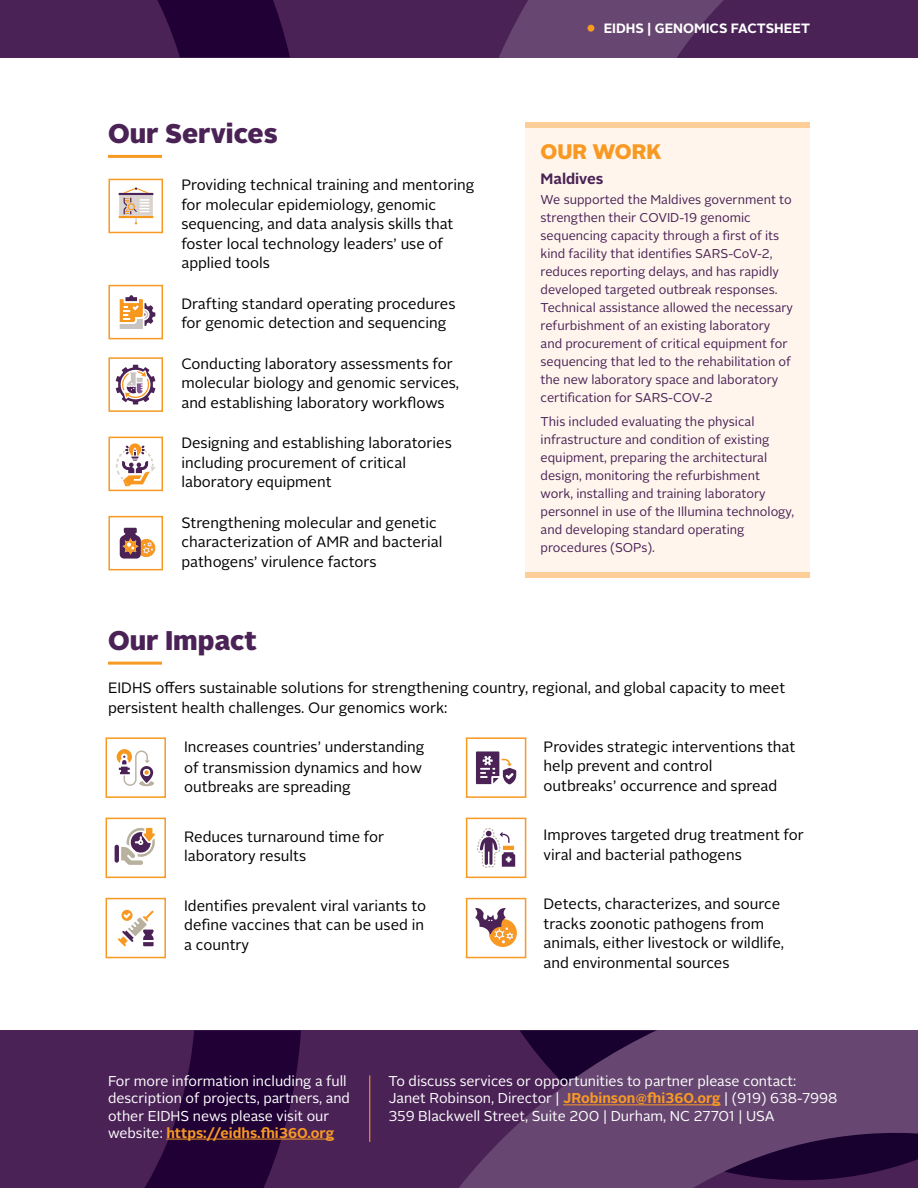
<style>
.page{position:relative;width:918px;height:1188px;background:#fff}
.page>*{position:absolute;margin:0;border:0;box-sizing:border-box;transform-origin:0 0}
.t1{font:900 27px "Alright Sans";color:#4a2256}
.t2{font:900 21px "Alright Sans";color:#f89923}
.t3{font:15px/19.5px "Alright Sans";color:#000}
.t4{font:700 15px "Alright Sans";color:#4a2256}
.t5{font:14.25px/17.1px "Alright Sans";color:#fff}
.t6{font:700 13.5px "Alright Sans";color:#fff}
.t7{font:12.75px/18px "Alright Sans";color:#4a2256}
.s1{font-weight:700;color:#f89923}
</style>
<div class="page">
<div style="left:1px;top:0;width:917px;height:57px;background:#4a2256"></div>
<svg style="left:157px;top:0;width:133px;height:57px"></svg>
<svg style="left:499px;top:0;width:225px;height:57px"></svg>
<div style="left:1px;top:1031px;width:917px;height:157px;background:#4a2256"></div>
<svg style="left:145px;top:1031px;width:156px;height:157px"></svg>
<svg style="left:369px;top:1031px;width:549px;height:157px;fill:#674771"></svg>
<div style="left:526px;top:125px;width:284px;height:452px;background:#fff5ec"></div>
<hr style="left:108px;top:662px;width:54px;height:3px;background:#f89923">
<hr style="left:563px;top:1104px;width:158px;height:1px;background:#f89923">
<hr style="left:166px;top:1139px;width:168px;height:1px;background:#f89923">
<div style="left:106px;top:898px;width:60px;height:60px;border:2px solid #f89921"></div>
<svg style="left:118px;top:910px;width:36px;height:36px"></svg>
<div style="left:466px;top:898px;width:60px;height:60px;border:2px solid #f89921"></div>
<svg style="left:489px;top:919px;width:28px;height:28px"></svg>
<svg style="left:475px;top:908px;width:38px;height:35px"></svg>
<div style="left:106px;top:818px;width:60px;height:60px;border:2px solid #f89921"></div>
<svg style="left:115px;top:828px;width:40px;height:37px"></svg>
<div style="left:466px;top:737px;width:60px;height:61px;border:2px solid #f89921"></div>
<svg style="left:476px;top:751px;width:40px;height:33px"></svg>
<div style="left:106px;top:737px;width:60px;height:61px;border:2px solid #f89921"></div>
<svg style="left:117px;top:749px;width:37px;height:38px"></svg>
<hr style="left:108px;top:155px;width:54px;height:3px;background:#f89923">
<div style="left:526px;top:122px;width:284px;height:6px;background:#fece98"></div>
<div style="left:526px;top:572px;width:284px;height:5px;background:#fece98"></div>
<hr style="left:369px;top:1076px;width:1px;height:66px;background:#f89923">
<div style="left:587px;top:25px;width:7px;height:7px;background:#f89921;border-radius:50%"></div>
<div style="left:108px;top:179px;width:55px;height:54px;border:2px solid #f89921"></div>
<svg style="left:119px;top:187px;width:34px;height:38px"></svg>
<div style="left:108px;top:285px;width:55px;height:54px;border:2px solid #f89921"></div>
<svg style="left:120px;top:295px;width:35px;height:34px"></svg>
<div style="left:108px;top:357px;width:55px;height:55px;border:2px solid #f89921"></div>
<svg style="left:116px;top:365px;width:39px;height:39px"></svg>
<div style="left:108px;top:437px;width:55px;height:54px;border:2px solid #f89921"></div>
<svg style="left:116px;top:443px;width:40px;height:43px"></svg>
<div style="left:108px;top:516px;width:55px;height:54px;border:2px solid #f89921"></div>
<svg style="left:120px;top:528px;width:36px;height:31px"></svg>
<div style="left:466px;top:818px;width:60px;height:60px;border:2px solid #f89921"></div>
<svg style="left:477px;top:828px;width:38px;height:40px"></svg>
<h1 class="t1" style="left:108px;top:114px;width:171px">Our Services</h1>
<p class="t3" style="left:181px;top:175px;width:294px">Providing technical training and mentoring for molecular epidemiology, genomic sequencing, and data analysis skills that foster local technology leaders’ use of applied tools</p>
<p class="t3" style="left:181px;top:294px;width:276px">Drafting standard operating procedures for genomic detection and sequencing</p>
<p class="t3" style="left:181px;top:354px;width:279px">Conducting laboratory assessments for molecular biology and genomic services, and establishing laboratory workflows</p>
<p class="t3" style="left:181px;top:433px;width:272px">Designing and establishing laboratories including procurement of critical laboratory equipment</p>
<p class="t3" style="left:181px;top:513px;width:263px">Strengthening molecular and genetic characterization of AMR and bacterial pathogens’ virulence factors</p>
<p class="t6" style="left:604px;top:19px;width:208px">EIDHS | GENOMICS FACTSHEET</p>
<h2 class="t2" style="left:541px;top:136px;width:122px">OUR WORK</h2>
<p class="t4" style="left:541px;top:168px;width:65px">Maldives</p>
<p class="t7" style="left:541px;top:191px;width:254px">We supported the Maldives government to strengthen their COVID-19 genomic sequencing capacity through a first of its kind facility that identifies SARS-CoV-2, reduces reporting delays, and has rapidly developed targeted outbreak responses.<br>Technical assistance allowed the necessary refurbishment of an existing laboratory and procurement of critical equipment for sequencing that led to the rehabilitation of the new laboratory space and laboratory certification for SARS-COV-2</p>
<p class="t7" style="left:541px;top:413px;width:255px">This included evaluating the physical infrastructure and condition of existing equipment, preparing the architectural design, monitoring the refurbishment work, installing and training laboratory personnel in use of the Illumina technology, and developing standard operating procedures (SOPs).</p>
<h1 class="t1" style="left:108px;top:621px;width:151px">Our Impact</h1>
<p class="t3" style="left:108px;top:678px;width:679px">EIDHS offers sustainable solutions for strengthening country, regional, and global capacity to meet persistent health challenges. Our genomics work:</p>
<p class="t3" style="left:184px;top:736px;width:242px;line-height:21px">Increases countries’ understanding of transmission dynamics and how</p>
<p class="t3" style="left:184px;top:777px;width:168px">outbreaks are spreading</p>
<p class="t3" style="left:184px;top:827px;width:201px">Reduces turnaround time for laboratory results</p>
<p class="t3" style="left:184px;top:896px;width:244px">Identifies prevalent viral variants to define vaccines that can be used in a country</p>
<p class="t3" style="left:544px;top:737px;width:253px">Provides strategic interventions that help prevent and control<br>outbreaks’ occurrence and spread</p>
<p class="t3" style="left:544px;top:825px;width:262px">Improves targeted drug treatment for viral and bacterial pathogens</p>
<p class="t3" style="left:544px;top:894px;width:242px">Detects, characterizes, and source tracks zoonotic pathogens from animals, either livestock or wildlife, and environmental sources</p>
<p class="t5" style="left:108px;top:1073px;width:243px">For more information including a full description of projects, partners, and other EIDHS news please visit our website: <span class="s1">https://eidhs.fhi360.org</span></p>
<p class="t5" style="left:388px;top:1073px;width:450px">To discuss services or opportunities to partner please contact:<br>Janet Robinson, Director | <span class="s1">JRobinson@fhi360.org</span> | (919) 638-7998<br>359 Blackwell Street, Suite 200 | Durham, NC 27701 | USA</p>
</div>
